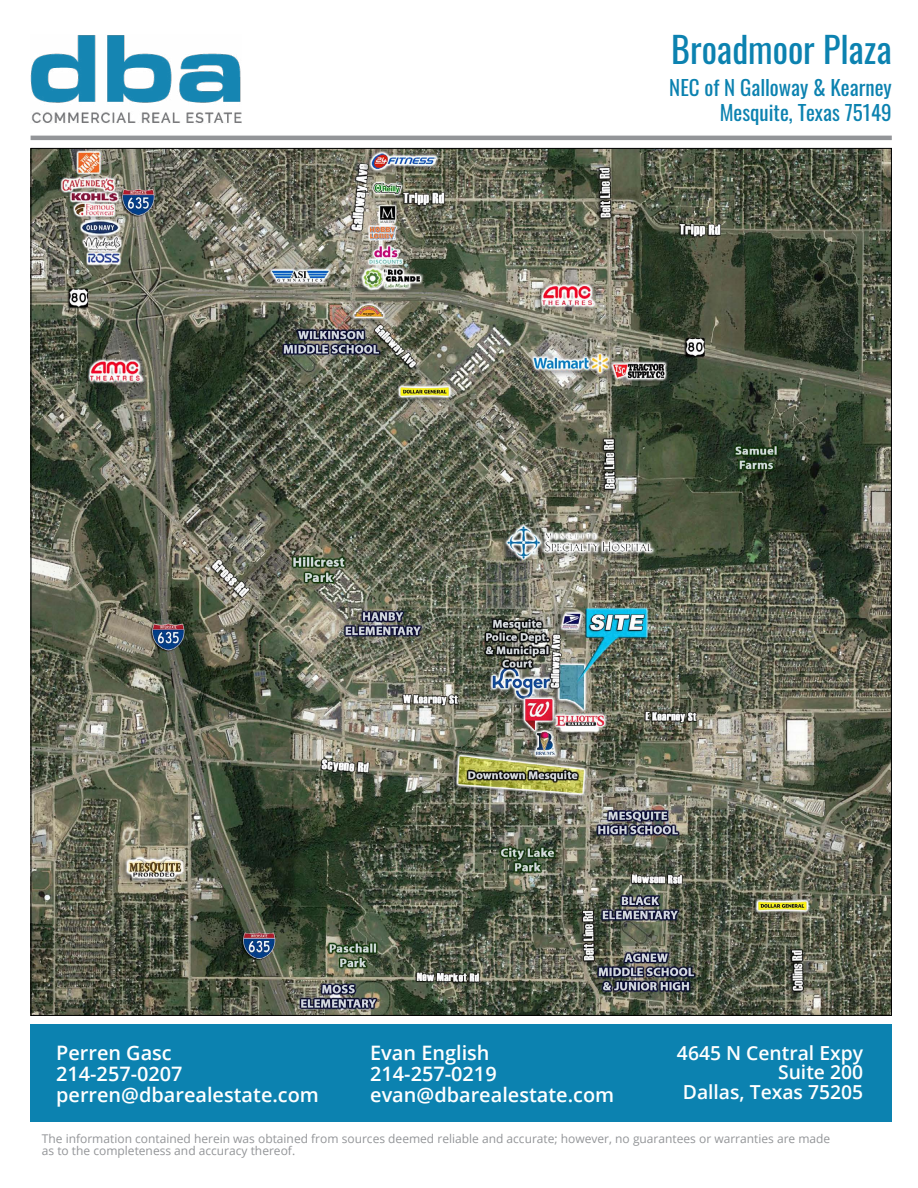
<style>
.page{position:relative;width:918px;height:1188px;background:#fff}
.page>*{position:absolute;margin:0;border:0;box-sizing:border-box;transform-origin:0 0}
.t1{font:36px "Oswald";color:#0c82b0}
.t2{font:21px/25.2px "Oswald";color:#0c82b0;text-align:right}
.t3{font:600 19.95px/20.7px "Open Sans";color:#fff}
.t4{font:600 19.35px/19.5px "Open Sans";color:#fff;text-align:right}
.t5{font:12px/12px "Open Sans";color:#939598}
</style>
<div class="page">
<img style="left:31px;top:35px;width:210px;height:88px">
<img style="left:33px;top:150px;width:857px;height:864px">
<hr style="left:31px;top:136px;width:861px;height:4px;background:#939598">
<div style="left:31px;top:1025px;width:861px;height:97px;background:#0c82b0"></div>
<h1 class="t1" style="left:671px;top:18px;width:222px">Broadmoor Plaza</h1>
<h2 class="t2" style="left:669px;top:73px;width:224px">NEC of N Galloway &amp; Kearney<br>Mesquite, Texas 75149</h2>
<h3 class="t3" style="left:56px;top:1042px;width:264px">Perren Gasc<br>214-257-0207 perren@dbarealestate.com</h3>
<h3 class="t4" style="left:677px;top:1043px;width:188px">4645 N Central Expy<br>Suite 200<br>Dallas, Texas 75205</h3>
<h3 class="t3" style="left:370px;top:1042px;width:246px">Evan English<br>214-257-0219 evan@dbarealestate.com</h3>
<p class="t5" style="left:42px;top:1133px;width:790px">The information contained herein was obtained from sources deemed reliable and accurate; however, no guarantees or warranties are made as to the completeness and accuracy thereof.</p>
</div>
